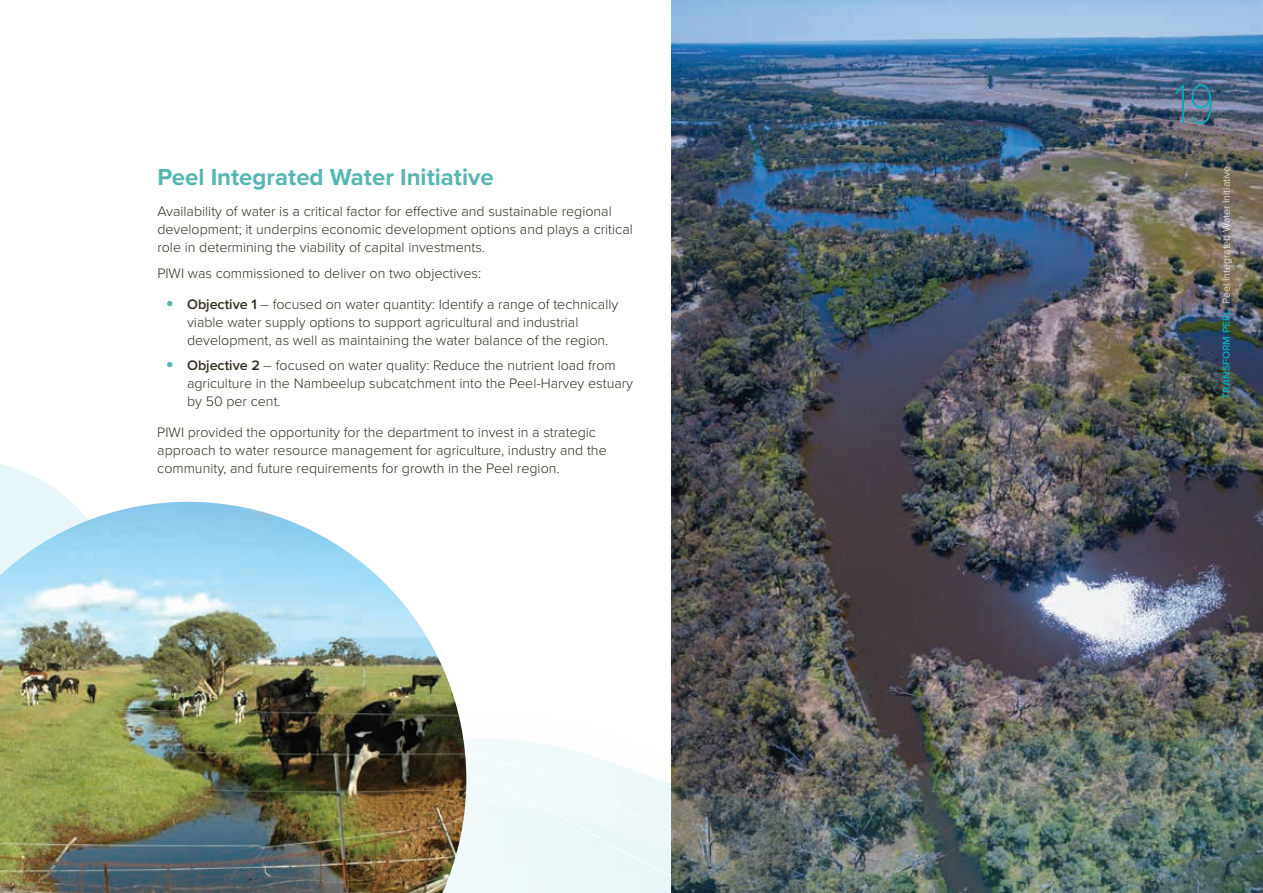
<style>
.page{position:relative;width:1263px;height:893px;background:#fff}
.page>*{position:absolute;margin:0;border:0;box-sizing:border-box;transform-origin:0 0}
.t1{font:100 57px "Proxima Nova Cond";color:#00acbb}
.t2{font:700 24px "Proxima Nova";color:#57b6b1}
.t3{font:300 14.25px/18px "Proxima Nova";color:#312d1e}
.t4{font:300 10.5px "Proxima Nova";color:#fff}
.s1{font-weight:700;font-size:22.5px;color:#57b6b1}
.s2{font-weight:600}
.s3{font-weight:600;color:#00acbb}
</style>
<div class="page">
<svg style="left:0;top:464px;width:71px;height:38px"></svg>
<img style="left:672px;top:0;width:591px;height:642px">
<img style="left:671px;top:642px;width:592px;height:31px">
<img style="left:671px;top:673px;width:592px;height:56px">
<img style="left:466px;top:729px;width:797px;height:13px">
<img style="left:466px;top:742px;width:797px;height:151px">
<img style="left:0;top:502px;width:466px;height:391px">
<h2 class="t2" style="left:157px;top:162px;width:338px">Peel Integrated Water Initiative</h2>
<p class="t3" style="left:157px;top:202px;width:477px">Availability of water is a critical factor for effective and sustainable regional development; it underpins economic development options and plays a critical role in determining the viability of capital investments.</p>
<p class="t3" style="left:157px;top:265px;width:325px">PIWI was commissioned to deliver on two objectives:</p>
<p class="t3" style="left:187px;top:295px;width:433px;text-indent:-21px"><span class="s1">•</span> <span class="s2">Objective 1</span> – focused on water quantity: Identify a range of technically viable water supply options to support agricultural and industrial development, as well as maintaining the water balance of the region.</p>
<p class="t3" style="left:187px;top:356px;width:448px;text-indent:-21px"><span class="s1">•</span> <span class="s2">Objective 2</span> – focused on water quality: Reduce the nutrient load from agriculture in the Nambeelup subcatchment into the Peel-Harvey estuary by 50 per cent.</p>
<p class="t3" style="left:157px;top:423px;width:451px">PIWI provided the opportunity for the department to invest in a strategic approach to water resource management for agriculture, industry and the community, and future requirements for growth in the Peel region.</p>
<h1 class="t1" style="left:1174px;top:62px;width:43px">19</h1>
<p class="t4" style="left:1220px;top:399px;width:234px;rotate:-90deg"><span class="s3">TRANSFORM PEEL</span> Peel Integrated Water Initiative</p>
</div>
